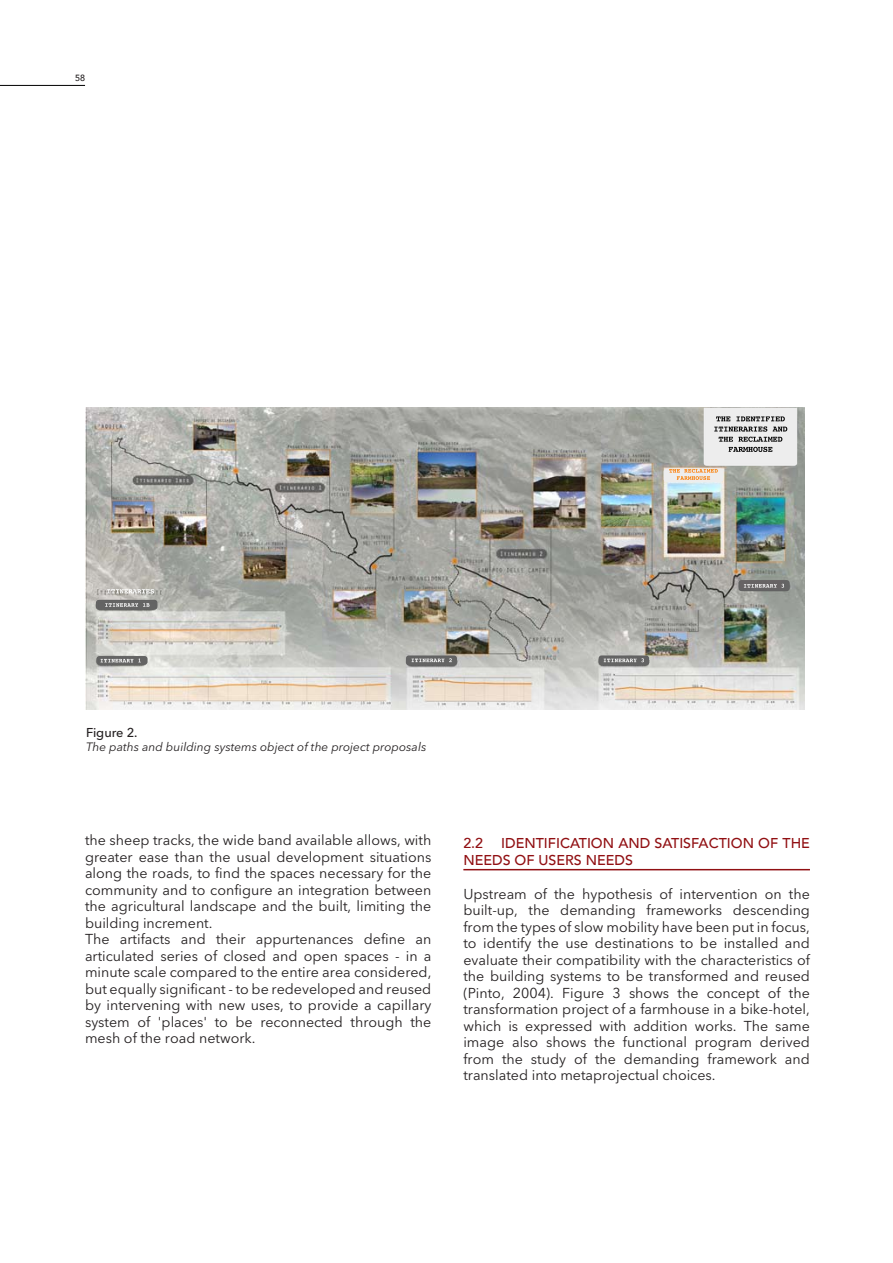
<style>
.page{position:relative;width:893px;height:1263px;background:#fff}
.page>*{position:absolute;margin:0;border:0;box-sizing:border-box;transform-origin:0 0}
.t1{font:14.25px/16.5px "Avenir Next LT Pro";color:#231f20}
.t2{font:500 14.25px/17.1px "Avenir LT";color:#911013}
.t3{font:500 12.75px "Avenir Next LT Pro";color:#231f20}
.t4{font:italic 12px "Avenir Next LT Pro";color:#231f20}
.t5{font:500 9px "Avenir LT";color:#231f20}
</style>
<div class="page">
<hr style="left:0;top:85px;width:85px;height:1px;background:#000">
<img style="left:85px;top:408px;width:720px;height:301px">
<img style="left:704px;top:408px;width:93px;height:58px">
<img style="left:716px;top:416px;width:29px;height:5px">
<img style="left:96px;top:600px;width:61px;height:10px">
<img style="left:107px;top:589px;width:25px;height:4px">
<img style="left:105px;top:603px;width:21px;height:4px">
<img style="left:97px;top:656px;width:51px;height:9px">
<img style="left:101px;top:659px;width:21px;height:3px">
<img style="left:406px;top:655px;width:51px;height:10px">
<img style="left:412px;top:659px;width:21px;height:3px">
<img style="left:599px;top:655px;width:50px;height:10px">
<img style="left:738px;top:580px;width:52px;height:11px">
<img style="left:604px;top:659px;width:21px;height:3px">
<img style="left:744px;top:584px;width:21px;height:4px">
<img style="left:664px;top:469px;width:59px;height:13px">
<img style="left:669px;top:469px;width:19px;height:4px">
<hr style="left:463px;top:869px;width:347px;height:1px;background:#911013">
<p class="t5" style="left:75px;top:73px;width:12px">58</p>
<p class="t3" style="left:86px;top:725px;width:53px">Figure 2.</p>
<p class="t4" style="left:86px;top:740px;width:342px">The paths and building systems object of the project proposals</p>
<p class="t1" style="left:85px;top:832px;width:348px">the sheep tracks, the wide band available allows, with greater ease than the usual development situations along the roads, to find the spaces necessary for the community and to configure an integration between the agricultural landscape and the built, limiting the building increment.<br>The artifacts and their appurtenances define an articulated series of closed and open spaces - in a minute scale compared to the entire area considered, but equally significant - to be redeveloped and reused by intervening with new uses, to provide a capillary system of 'places' to be reconnected through the mesh of the road network.</p>
<p class="t2" style="left:463px;top:835px;width:348px;text-indent:38px">IDENTIFICATION AND SATISFACTION OF THE<br>NEEDS OF USERS NEEDS</p>
<p class="t1" style="left:463px;top:885px;width:348px;text-align:justify">Upstream of the hypothesis of intervention on the built-up, the demanding frameworks descending from the types of slow mobility have been put in focus, to identify the use destinations to be installed and evaluate their compatibility with the characteristics of the building systems to be transformed and reused (Pinto, 2004). Figure 3 shows the concept of the transformation project of a farmhouse in a bike-hotel, which is expressed with addition works. The same image also shows the functional program derived from the study of the demanding framework and translated into metaprojectual choices.</p>
<p class="t2" style="left:463px;top:835px;width:21px">2.2</p>
</div>
